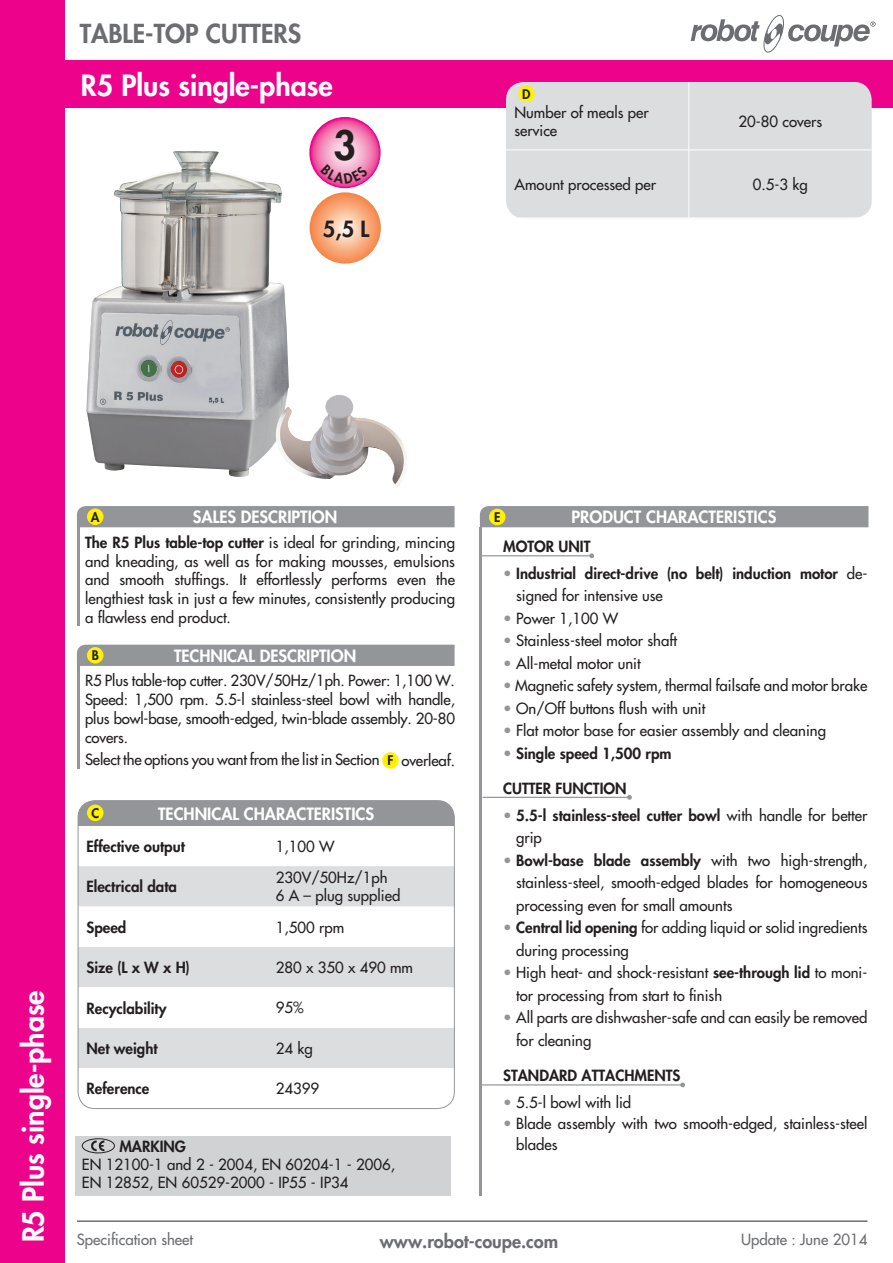
<style>
.page{position:relative;width:893px;height:1263px;background:#fff}
.page>*{position:absolute;margin:0;border:0;box-sizing:border-box;transform-origin:0 0}
.t1{font:800 39.45px "Futura";color:#231f20}
.t2{font:800 28.5px "Futura";color:#fff}
.t3{font:800 25.5px "Futura";color:#6c6d70}
.t4{font:800 21.75px "Futura";color:#231f20}
.t5{font:800 18px "Futura";color:#6c6d70}
.t6{font:800 16.5px "Futura";color:#fff}
.t7{font:15px/18.8px "Futura";color:#231f20}
.t8{font:800 15px/22.5px "Futura";color:#231f20}
.t9{font:15px "Futura";color:#6c6d70}
.t10{font:800 12.9px "Futura";color:#231f20}
.s1{font-weight:800}
.s2{font-weight:800;font-size:12.9px}
.s3{font-weight:400;color:#939598}
.s4{font-weight:400}
.s5{color:#939598}
</style>
<div class="page">
<div style="left:0;top:60px;width:893px;height:47px;background:#ed028c"></div>
<svg style="left:691px;top:15px;width:185px;height:37px"></svg>
<div style="left:0;top:0;width:65px;height:1263px;background:#ed028c"></div>
<svg style="left:310px;top:192px;width:71px;height:72px;background:#f8ab7f"></svg>
<img style="left:86px;top:151px;width:203px;height:326px">
<img style="left:274px;top:395px;width:133px;height:91px">
<div style="left:76px;top:1136px;width:375px;height:59px;background:#d1d2d4"></div>
<hr style="left:480px;top:527px;width:2px;height:668px;background:#939598">
<div style="left:480px;top:506px;width:389px;height:21px;background:#939598"></div>
<hr style="left:483px;top:797px;width:146px;height:1px;background:#939598">
<svg style="left:627px;top:795px;width:5px;height:5px"></svg>
<hr style="left:481px;top:1084px;width:202px;height:1px;background:#939598">
<svg style="left:680px;top:1082px;width:5px;height:5px"></svg>
<hr style="left:482px;top:555px;width:110px;height:1px;background:#939598">
<svg style="left:589px;top:553px;width:5px;height:5px"></svg>
<div style="left:506px;top:82px;width:366px;height:136px;background:#dcdddf"></div>
<hr style="left:689px;top:82px;width:1px;height:68px;background:#fff">
<hr style="left:506px;top:150px;width:183px;height:1px;background:#fff">
<hr style="left:689px;top:150px;width:183px;height:1px;background:#fff">
<hr style="left:689px;top:150px;width:1px;height:68px;background:#fff">
<hr style="left:77px;top:518px;width:2px;height:108px;background:#939598">
<div style="left:77px;top:506px;width:378px;height:21px;background:#939598"></div>
<div style="left:87px;top:508px;width:17px;height:17px;background:#fff101;border-radius:50%"></div>
<hr style="left:77px;top:657px;width:2px;height:111px;background:#939598">
<div style="left:382px;top:752px;width:17px;height:17px;background:#fff101;border-radius:50%"></div>
<div style="left:77px;top:645px;width:378px;height:21px;background:#939598"></div>
<div style="left:87px;top:647px;width:17px;height:17px;background:#fff101;border-radius:50%"></div>
<div style="left:78px;top:801px;width:376px;height:25px;background:#939598"></div>
<div style="left:80px;top:866px;width:373px;height:41px;background:#dcdddf"></div>
<svg style="left:78px;top:947px;width:376px;height:161px"></svg>
<div style="left:78px;top:800px;width:377px;height:309px;border:1px solid #939598;border-radius:17px"></div>
<div style="left:87px;top:805px;width:17px;height:16px;background:#fff101;border-radius:50%"></div>
<div style="left:518px;top:86px;width:17px;height:16px;background:#fff101;border-radius:50%"></div>
<div style="left:489px;top:509px;width:17px;height:16px;background:#fff101;border-radius:50%"></div>
<div style="left:82px;top:1138px;width:33px;height:15px;border:1px solid #231f20;border-radius:50%"></div>
<svg style="left:91px;top:1140px;width:13px;height:11px"></svg>
<hr style="left:77px;top:1220px;width:790px;height:2px;background:#6c6d70">
<svg style="left:310px;top:118px;width:70px;height:70px;background:#f285ba"></svg>
<div style="left:309px;top:117px;width:72px;height:71px;border:1px solid #ed028c;border-radius:50%"></div>
<svg style="left:320px;top:165px;width:48px;height:19px"></svg>
<h3 class="t3" style="left:80px;top:16px;width:223px">TABLE-TOP CUTTERS</h3>
<h2 class="t2" style="left:81px;top:66px;width:253px">R5 Plus single-phase</h2>
<h1 class="t1" style="left:334px;top:119px;width:24px">3</h1>
<h3 class="t4" style="left:323px;top:214px;width:48px">5,5 L</h3>
<p class="t10" style="left:522px;top:85px;width:10px">D</p>
<p class="t7" style="left:515px;top:104px;width:136px;line-height:18px">Number of meals per service</p>
<p class="t7" style="left:738px;top:112px;width:85px">20-80 covers</p>
<p class="t7" style="left:515px;top:175px;width:143px">Amount processed per</p>
<p class="t7" style="left:753px;top:175px;width:56px">0.5-3 kg</p>
<h2 class="t2" style="left:14px;top:1242px;width:253px;rotate:-90deg">R5 Plus single-phase</h2>
<p class="t10" style="left:91px;top:508px;width:10px">A</p>
<p class="t6" style="left:193px;top:506px;width:146px">SALES DESCRIPTION</p>
<p class="t7" style="left:85px;top:533px;width:371px;text-align:justify"><span class="s1">The R5 Plus table-top cutter</span> is ideal for grinding, mincing and kneading, as well as for making mousses, emulsions and smooth stuffings. It effortlessly performs even the lengthiest task in just a few minutes, consistently producing a flawless end product.</p>
<p class="t10" style="left:92px;top:647px;width:9px">B</p>
<p class="t6" style="left:174px;top:645px;width:184px">TECHNICAL DESCRIPTION</p>
<p class="t7" style="left:85px;top:671px;width:371px;text-align:justify">R5 Plus table-top cutter. 230V/50Hz/1ph. Power: 1,100 W.<br>Speed: 1,500 rpm. 5.5-l stainless-steel bowl with handle, plus bowl-base, smooth-edged, twin-blade assembly. 20-80 covers.</p>
<p class="t7" style="left:85px;top:751px;width:371px">Select the options you want from the list in Section <span class="s2">F</span> overleaf.</p>
<p class="t6" style="left:158px;top:803px;width:217px">TECHNICAL CHARACTERISTICS</p>
<p class="t8" style="left:87px;top:835px;width:100px">Effective output</p>
<p class="t7" style="left:276px;top:837px;width:60px">1,100 W</p>
<p class="t8" style="left:87px;top:875px;width:92px">Electrical data</p>
<p class="t7" style="left:276px;top:869px;width:126px;line-height:18px">230V/50Hz/1ph<br>6 A – plug supplied</p>
<p class="t8" style="left:87px;top:916px;width:41px">Speed</p>
<p class="t7" style="left:276px;top:918px;width:70px">1,500 rpm</p>
<p class="t8" style="left:87px;top:956px;width:105px">Size (L x W x H)</p>
<p class="t7" style="left:276px;top:958px;width:139px">280 x 350 x 490 mm</p>
<p class="t8" style="left:87px;top:996px;width:81px">Recyclability</p>
<p class="t7" style="left:276px;top:999px;width:29px">95%</p>
<p class="t8" style="left:87px;top:1037px;width:73px">Net weight</p>
<p class="t7" style="left:276px;top:1039px;width:38px">24 kg</p>
<p class="t8" style="left:87px;top:1077px;width:64px">Reference</p>
<p class="t7" style="left:276px;top:1079px;width:45px">24399</p>
<p class="t10" style="left:91px;top:804px;width:9px">C</p>
<p class="t10" style="left:494px;top:508px;width:8px">E</p>
<p class="t6" style="left:572px;top:506px;width:206px">PRODUCT CHARACTERISTICS</p>
<p class="t8" style="left:503px;top:535px;width:89px">MOTOR UNIT</p>
<p class="t8" style="left:516px;top:562px;width:353px;text-indent:-13px"><span class="s3">•</span> Industrial direct-drive (no belt) induction motor <span class="s4">de&shy;signed for intensive use</span></p>
<p class="t7" style="left:503px;top:609px;width:116px"><span class="s5">•</span> Power 1,100 W</p>
<p class="t7" style="left:503px;top:631px;width:176px"><span class="s5">•</span> Stainless-steel motor shaft</p>
<p class="t7" style="left:503px;top:654px;width:139px"><span class="s5">•</span> All-metal motor unit</p>
<p class="t7" style="left:503px;top:676px;width:366px"><span class="s5">•</span> Magnetic safety system, thermal failsafe and motor brake</p>
<p class="t7" style="left:503px;top:699px;width:204px"><span class="s5">•</span> On/Off buttons flush with unit</p>
<p class="t7" style="left:503px;top:721px;width:324px"><span class="s5">•</span> Flat motor base for easier assembly and cleaning</p>
<p class="t8" style="left:503px;top:742px;width:170px"><span class="s3">•</span> Single speed 1,500 rpm</p>
<p class="t8" style="left:503px;top:777px;width:125px">CUTTER FUNCTION</p>
<p class="t8" style="left:516px;top:804px;width:353px;text-indent:-13px"><span class="s3">•</span> 5.5-l stainless-steel cutter bowl <span class="s4">with handle for better grip</span></p>
<p class="t7" style="left:516px;top:849px;width:353px;line-height:22.5px;text-align:justify;text-indent:-13px"><span class="s5">•</span> <span class="s1">Bowl-base blade assembly</span> with two high-strength, stainless-steel, smooth-edged blades for homogeneous processing even for small amounts</p>
<p class="t7" style="left:516px;top:917px;width:353px;line-height:22.5px;text-indent:-13px"><span class="s5">•</span> <span class="s1">Central lid opening</span> for adding liquid or solid ingredients during processing</p>
<p class="t7" style="left:516px;top:962px;width:353px;line-height:22.5px;text-indent:-13px"><span class="s5">•</span> High heat- and shock-resistant <span class="s1">see-through lid</span> to moni&shy;tor processing from start to finish</p>
<p class="t7" style="left:516px;top:1007px;width:353px;line-height:22.5px;text-indent:-13px"><span class="s5">•</span> All parts are dishwasher-safe and can easily be removed for cleaning</p>
<p class="t8" style="left:503px;top:1064px;width:179px">STANDARD ATTACHMENTS</p>
<p class="t7" style="left:503px;top:1093px;width:130px"><span class="s5">•</span> 5.5-l bowl with lid</p>
<p class="t7" style="left:503px;top:1114px;width:366px"><span class="s5">•</span> Blade assembly with two smooth-edged, stainless-steel</p>
<p class="t8" style="left:119px;top:1134px;width:68px">MARKING</p>
<p class="t7" style="left:516px;top:1135px;width:43px">blades</p>
<p class="t7" style="left:82px;top:1155px;width:315px;line-height:18px">EN 12100-1 and 2 - 2004, EN 60204-1 - 2006,<br>EN 12852, EN 60529-2000 - IP55 - IP34</p>
<p class="t9" style="left:77px;top:1230px;width:118px">Specification sheet</p>
<p class="t5" style="left:380px;top:1229px;width:180px">www.robot-coupe.com</p>
<p class="t9" style="left:741px;top:1230px;width:128px">Update : June 2014</p>
</div>
